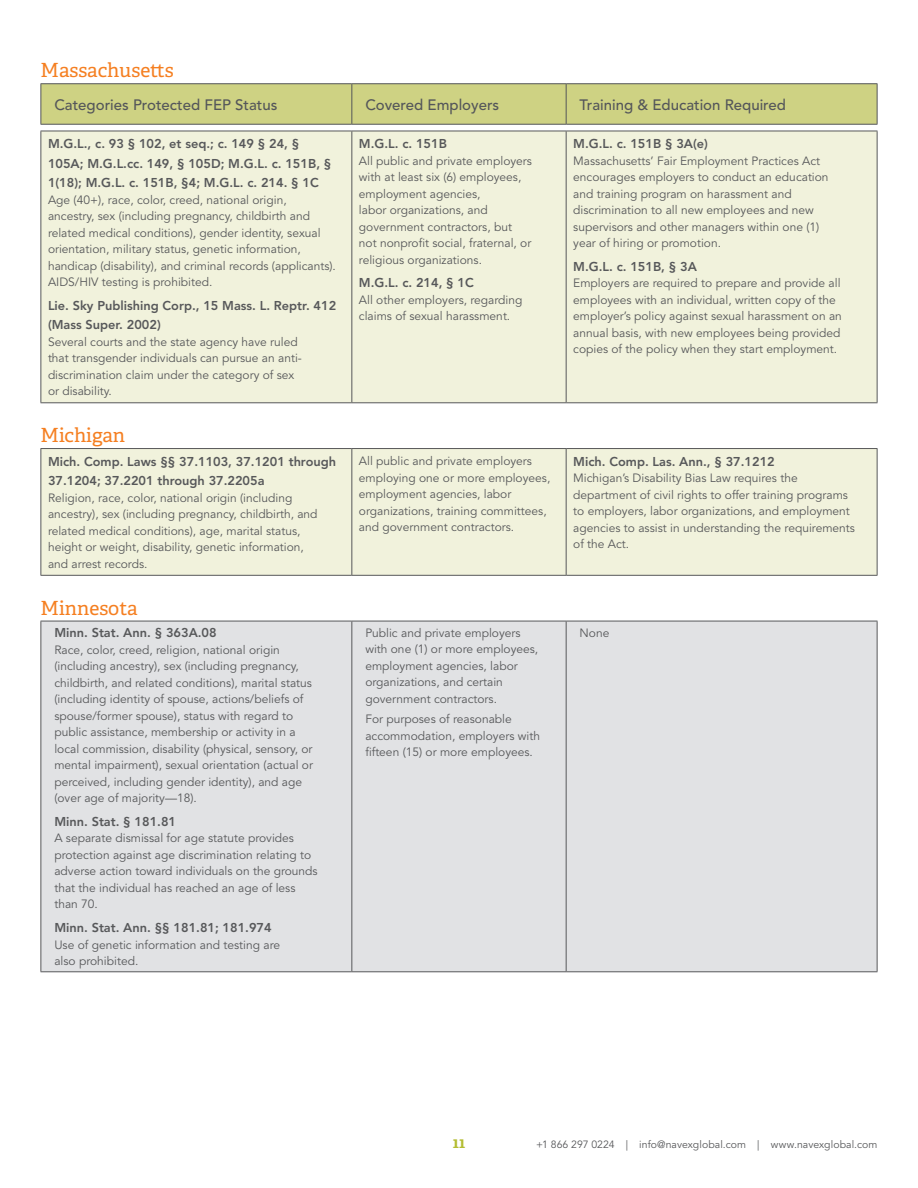
<style>
.page{position:relative;width:918px;height:1188px;background:#fff}
.page>*{position:absolute;margin:0;border:0;box-sizing:border-box;transform-origin:0 0}
.t1{font:19.5px "Adelle";color:#f57f21}
.t2{font:500 15px "Avenir LT Std";color:#54565a}
.t3{font:700 15px "Adelle";color:#b4bd34}
.t4{font:800 12.75px/19.5px "Avenir LT Std";color:#57585a}
.t5{font:12px/16.5px "Avenir LT Std";color:#57585a}
.t6{font:10.5px "Avenir LT Std";letter-spacing:.005em;color:#57585a}
</style>
<div class="page">
<div style="left:41px;top:84px;width:836px;height:40px;background:#ced283"></div>
<hr style="left:351px;top:84px;width:1px;height:40px;background:#54565a">
<hr style="left:566px;top:84px;width:1px;height:40px;background:#54565a">
<hr style="left:877px;top:84px;width:1px;height:40px;background:#54565a">
<hr style="left:40px;top:83px;width:312px;height:1px;background:#54565a">
<hr style="left:40px;top:84px;width:1px;height:40px;background:#54565a">
<hr style="left:352px;top:83px;width:214px;height:1px;background:#54565a">
<hr style="left:566px;top:83px;width:311px;height:1px;background:#54565a">
<hr style="left:40px;top:124px;width:312px;height:1px;background:#54565a">
<hr style="left:352px;top:124px;width:214px;height:1px;background:#54565a">
<hr style="left:566px;top:124px;width:311px;height:1px;background:#54565a">
<div style="left:41px;top:132px;width:836px;height:270px;background:#f1f2dc"></div>
<hr style="left:351px;top:131px;width:1px;height:271px;background:#57585a">
<hr style="left:566px;top:131px;width:1px;height:271px;background:#57585a">
<hr style="left:40px;top:131px;width:312px;height:1px;background:#57585a">
<hr style="left:40px;top:131px;width:1px;height:271px;background:#57585a">
<hr style="left:352px;top:131px;width:214px;height:1px;background:#57585a">
<hr style="left:566px;top:131px;width:311px;height:1px;background:#57585a">
<hr style="left:877px;top:131px;width:1px;height:271px;background:#57585a">
<hr style="left:40px;top:402px;width:312px;height:1px;background:#57585a">
<hr style="left:352px;top:402px;width:214px;height:1px;background:#57585a">
<hr style="left:566px;top:402px;width:311px;height:1px;background:#57585a">
<div style="left:41px;top:449px;width:836px;height:126px;background:#f1f2dc"></div>
<hr style="left:351px;top:449px;width:1px;height:126px;background:#57585a">
<hr style="left:566px;top:449px;width:1px;height:126px;background:#57585a">
<hr style="left:40px;top:448px;width:312px;height:1px;background:#57585a">
<hr style="left:40px;top:449px;width:1px;height:126px;background:#57585a">
<hr style="left:352px;top:448px;width:214px;height:1px;background:#57585a">
<hr style="left:566px;top:448px;width:311px;height:1px;background:#57585a">
<hr style="left:877px;top:449px;width:1px;height:126px;background:#57585a">
<hr style="left:40px;top:575px;width:312px;height:1px;background:#57585a">
<hr style="left:352px;top:575px;width:214px;height:1px;background:#57585a">
<hr style="left:566px;top:575px;width:311px;height:1px;background:#57585a">
<div style="left:41px;top:622px;width:836px;height:349px;background:#e1e2e4"></div>
<hr style="left:351px;top:621px;width:1px;height:350px;background:#57585a">
<hr style="left:566px;top:621px;width:1px;height:350px;background:#57585a">
<hr style="left:40px;top:621px;width:312px;height:1px;background:#57585a">
<hr style="left:40px;top:621px;width:1px;height:350px;background:#57585a">
<hr style="left:352px;top:621px;width:214px;height:1px;background:#57585a">
<hr style="left:566px;top:621px;width:311px;height:1px;background:#57585a">
<hr style="left:877px;top:621px;width:1px;height:350px;background:#57585a">
<hr style="left:40px;top:971px;width:312px;height:1px;background:#57585a">
<hr style="left:352px;top:971px;width:214px;height:1px;background:#57585a">
<hr style="left:566px;top:971px;width:311px;height:1px;background:#57585a">
<h1 class="t1" style="left:40px;top:56px;width:135px">Massachusetts</h1>
<p class="t2" style="left:54px;top:96px;width:225px">Categories Protected FEP Status</p>
<p class="t2" style="left:365px;top:96px;width:135px">Covered Employers</p>
<p class="t2" style="left:580px;top:96px;width:208px">Training &amp; Education Required</p>
<p class="t4" style="left:48px;top:134px;width:285px">M.G.L., c. 93 § 102, et seq.; c. 149 § 24, §<br>105A; M.G.L.cc. 149, § 105D; M.G.L. c. 151B, §<br>1(18); M.G.L. c. 151B, §4; M.G.L. c. 214. § 1C</p>
<p class="t5" style="left:48px;top:192px;width:289px">Age (40+), race, color, creed, national origin, ancestry, sex (including pregnancy, childbirth and related medical conditions), gender identity, sexual orientation, military status, genetic information, handicap (disability), and criminal records (applicants).<br>AIDS/HIV testing is prohibited.</p>
<p class="t4" style="left:48px;top:296px;width:290px">Lie. Sky Publishing Corp., 15 Mass. L. Reptr. 412 (Mass Super. 2002)</p>
<p class="t5" style="left:48px;top:334px;width:255px">Several courts and the state agency have ruled that transgender individuals can pursue an anti&shy;discrimination claim under the category of sex or disability.</p>
<p class="t4" style="left:573px;top:134px;width:136px">M.G.L. c. 151B § 3A(e)</p>
<p class="t5" style="left:573px;top:153px;width:257px">Massachusetts’ Fair Employment Practices Act encourages employers to conduct an education and training program on harassment and discrimination to all new employees and new supervisors and other managers within one (1) year of hiring or promotion.</p>
<p class="t4" style="left:573px;top:257px;width:125px">M.G.L. c. 151B, § 3A</p>
<p class="t5" style="left:573px;top:275px;width:270px">Employers are required to prepare and provide all employees with an individual, written copy of the employer’s policy against sexual harassment on an annual basis, with new employees being provided copies of the policy when they start employment.</p>
<p class="t4" style="left:359px;top:134px;width:90px">M.G.L. c. 151B</p>
<p class="t5" style="left:359px;top:153px;width:175px">All public and private employers with at least six (6) employees, employment agencies,<br>labor organizations, and government contractors, but not nonprofit social, fraternal, or religious organizations.</p>
<p class="t4" style="left:359px;top:273px;width:116px">M.G.L. c. 214, § 1C</p>
<p class="t5" style="left:359px;top:292px;width:165px">All other employers, regarding claims of sexual harassment.</p>
<h1 class="t1" style="left:40px;top:421px;width:86px">Michigan</h1>
<p class="t4" style="left:48px;top:452px;width:290px">Mich. Comp. Laws §§ 37.1103, 37.1201 through<br>37.1204; 37.2201 through 37.2205a</p>
<p class="t5" style="left:48px;top:490px;width:271px">Religion, race, color, national origin (including ancestry), sex (including pregnancy, childbirth, and related medical conditions), age, marital status, height or weight, disability, genetic information, and arrest records.</p>
<h1 class="t1" style="left:40px;top:594px;width:99px">Minnesota</h1>
<p class="t4" style="left:54px;top:623px;width:164px">Minn. Stat. Ann. § 363A.08</p>
<p class="t5" style="left:54px;top:642px;width:260px">Race, color, creed, religion, national origin (including ancestry), sex (including pregnancy, childbirth, and related conditions), marital status (including identity of spouse, actions/beliefs of spouse/former spouse), status with regard to public assistance, membership or activity in a local commission, disability (physical, sensory, or mental impairment), sexual orientation (actual or perceived, including gender identity), and age (over age of majority—18).</p>
<p class="t4" style="left:54px;top:812px;width:123px">Minn. Stat. § 181.81</p>
<p class="t5" style="left:54px;top:830px;width:265px">A separate dismissal for age statute provides protection against age discrimination relating to adverse action toward individuals on the grounds that the individual has reached an age of less than 70.</p>
<p class="t4" style="left:54px;top:918px;width:219px">Minn. Stat. Ann. §§ 181.81; 181.974</p>
<p class="t5" style="left:54px;top:937px;width:227px">Use of genetic information and testing are also prohibited.</p>
<p class="t5" style="left:359px;top:453px;width:193px">All public and private employers employing one or more employees, employment agencies, labor organizations, training committees, and government contractors.</p>
<p class="t4" style="left:573px;top:452px;width:203px">Mich. Comp. Las. Ann., § 37.1212</p>
<p class="t5" style="left:573px;top:470px;width:283px">Michigan’s Disability Bias Law requires the department of civil rights to offer training programs to employers, labor organizations, and employment agencies to assist in understanding the requirements of the Act.</p>
<p class="t5" style="left:365px;top:625px;width:174px">Public and private employers with one (1) or more employees, employment agencies, labor organizations, and certain government contractors.</p>
<p class="t5" style="left:365px;top:711px;width:176px">For purposes of reasonable accommodation, employers with fifteen (15) or more employees.</p>
<p class="t5" style="left:580px;top:625px;width:31px">None</p>
<p class="t3" style="left:453px;top:1132px;width:14px">11</p>
<p class="t6" style="left:536px;top:1138px;width:343px">+1 866 297 0224 | info@navexglobal.com | www.navexglobal.com</p>
</div>
